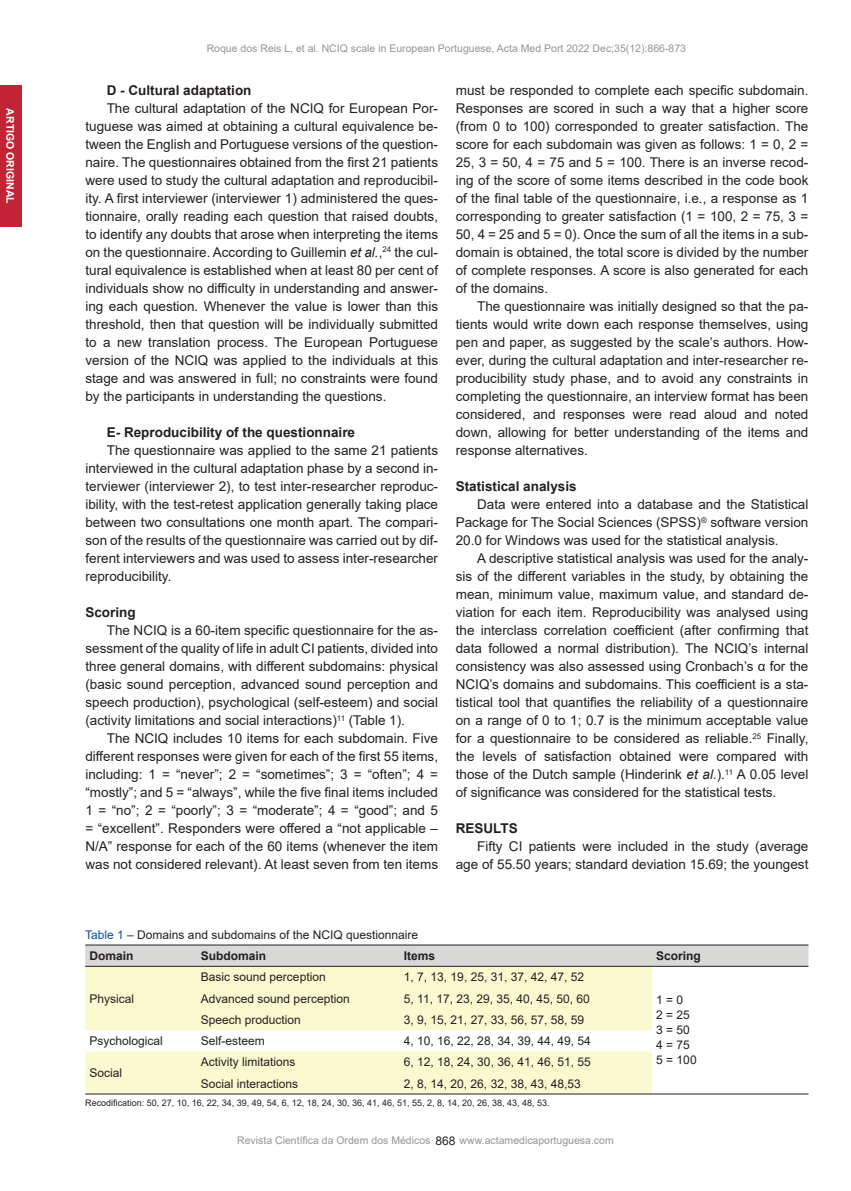
<style>
.page{position:relative;width:851px;height:1191px;background:#fff}
.page>*{position:absolute;margin:0;border:0;box-sizing:border-box;transform-origin:0 0}
.t1{font:13.5px/18px "Arial";color:#231f20;text-align:justify}
.t2{font:700 13.5px "Arial";color:#231f20}
.t3{font:12px/15px "Arial";color:#231f20}
.t4{font:700 12px "Arial";color:#231f20}
.t5{font:10.5px "Arial";color:#939598}
.t6{font:700 10.5px "Arial";color:#fff}
.t7{font:9px "Arial";color:#231f20}
.s1{font-style:italic}
.s2{color:#0d4da1}
.s3{font-weight:700}
</style>
<div class="page">
<div style="left:0;top:85px;width:22px;height:142px;background:#c22436"></div>
<svg style="left:85px;top:945px;width:723px;height:21px;background:#d1d1d0"></svg>
<svg style="left:85px;top:967px;width:567px;height:126px;fill:#fbf9cf"></svg>
<hr style="left:85px;top:944px;width:723px;height:1px;background:#231f20">
<hr style="left:85px;top:966px;width:723px;height:1px;background:#231f20">
<hr style="left:85px;top:1093px;width:723px;height:1px;background:#231f20">
<p class="t6" style="left:18px;top:108px;width:97px;rotate:90deg">ARTIGO ORIGINAL</p>
<p class="t5" style="left:207px;top:41px;width:481px">Roque dos Reis L, et al. NCIQ scale in European Portuguese, Acta Med Port 2022 Dec;35(12):866-873</p>
<p class="t2" style="left:107px;top:81px;width:146px">D - Cultural adaptation</p>
<p class="t1" style="left:85px;top:99px;width:354px;text-indent:21px">The cultural adaptation of the NCIQ for European Por&shy;tuguese was aimed at obtaining a cultural equivalence be&shy;tween the English and Portuguese versions of the question&shy;naire. The questionnaires obtained from the first 21 patients were used to study the cultural adaptation and reproducibil&shy;ity. A first interviewer (interviewer 1) administered the ques&shy;tionnaire, orally reading each question that raised doubts, to identify any doubts that arose when interpreting the items on the questionnaire. According to Guillemin <span class="s1">et al.</span>,<sup>24</sup> the cul&shy;tural equivalence is established when at least 80 per cent of individuals show no difficulty in understanding and answer&shy;ing each question. Whenever the value is lower than this threshold, then that question will be individually submitted to a new translation process. The European Portuguese version of the NCIQ was applied to the individuals at this stage and was answered in full; no constraints were found by the participants in understanding the questions.</p>
<p class="t2" style="left:107px;top:423px;width:250px">E- Reproducibility of the questionnaire</p>
<p class="t1" style="left:85px;top:441px;width:354px;text-indent:21px">The questionnaire was applied to the same 21 patients interviewed in the cultural adaptation phase by a second in&shy;terviewer (interviewer 2), to test inter-researcher reproduc&shy;ibility, with the test-retest application generally taking place between two consultations one month apart. The compari&shy;son of the results of the questionnaire was carried out by dif&shy;ferent interviewers and was used to assess inter-researcher reproducibility.</p>
<p class="t2" style="left:85px;top:603px;width:52px">Scoring</p>
<p class="t1" style="left:85px;top:621px;width:354px;text-indent:21px">The NCIQ is a 60-item specific questionnaire for the as&shy;sessment of the quality of life in adult CI patients, divided into three general domains, with different subdomains: physical (basic sound perception, advanced sound perception and speech production), psychological (self-esteem) and social (activity limitations and social interactions)<sup>11</sup> (Table 1).</p>
<p class="t1" style="left:85px;top:729px;width:354px;text-indent:21px">The NCIQ includes 10 items for each subdomain. Five different responses were given for each of the first 55 items, including: 1 = “never”; 2 = “sometimes”; 3 = “often”; 4 = “mostly”; and 5 = “always”, while the five final items included 1 = “no”; 2 = “poorly”; 3 = “moderate”; 4 = “good”; and 5 = “excellent”. Responders were offered a “not applicable – N/A” response for each of the 60 items (whenever the item was not considered relevant). At least seven from ten items</p>
<p class="t1" style="left:456px;top:81px;width:354px">must be responded to complete each specific subdomain.<br>Responses are scored in such a way that a higher score (from 0 to 100) corresponded to greater satisfaction. The score for each subdomain was given as follows: 1 = 0, 2 = 25, 3 = 50, 4 = 75 and 5 = 100. There is an inverse recod&shy;ing of the score of some items described in the code book of the final table of the questionnaire, i.e., a response as 1 corresponding to greater satisfaction (1 = 100, 2 = 75, 3 = 50, 4 = 25 and 5 = 0). Once the sum of all the items in a sub&shy;domain is obtained, the total score is divided by the number of complete responses. A score is also generated for each of the domains.</p>
<p class="t1" style="left:456px;top:297px;width:354px;text-indent:21px">The questionnaire was initially designed so that the pa&shy;tients would write down each response themselves, using pen and paper, as suggested by the scale’s authors. How&shy;ever, during the cultural adaptation and inter-researcher re&shy;producibility study phase, and to avoid any constraints in completing the questionnaire, an interview format has been considered, and responses were read aloud and noted down, allowing for better understanding of the items and response alternatives.</p>
<p class="t2" style="left:456px;top:477px;width:122px">Statistical analysis</p>
<p class="t1" style="left:456px;top:495px;width:354px;text-indent:21px">Data were entered into a database and the Statistical Package for The Social Sciences (SPSS)<sup>®</sup> software version 20.0 for Windows was used for the statistical analysis.</p>
<p class="t1" style="left:456px;top:549px;width:354px;text-indent:21px">A descriptive statistical analysis was used for the analy&shy;sis of the different variables in the study, by obtaining the mean, minimum value, maximum value, and standard de&shy;viation for each item. Reproducibility was analysed using the interclass correlation coefficient (after confirming that data followed a normal distribution). The NCIQ’s internal consistency was also assessed using Cronbach’s α for the NCIQ’s domains and subdomains. This coefficient is a sta&shy;tistical tool that quantifies the reliability of a questionnaire on a range of 0 to 1; 0.7 is the minimum acceptable value for a questionnaire to be considered as reliable.<sup>25</sup> Finally, the levels of satisfaction obtained were compared with those of the Dutch sample (Hinderink <span class="s1">et al.</span>).<sup>11</sup> A 0.05 level of significance was considered for the statistical tests.</p>
<p class="t2" style="left:456px;top:819px;width:64px">RESULTS</p>
<p class="t1" style="left:456px;top:837px;width:354px;text-align:right">Fifty CI patients were included in the study (average age of 55.50 years; standard deviation 15.69; the youngest</p>
<p class="t3" style="left:89px;top:924px;width:330px;line-height:21px;text-indent:-4px"><span class="s2">Table 1</span> – Domains and subdomains of the NCIQ questionnaire<br><span class="s3">Domain</span></p>
<p class="t4" style="left:201px;top:947px;width:67px">Subdomain</p>
<p class="t4" style="left:404px;top:947px;width:33px">Items</p>
<p class="t4" style="left:656px;top:947px;width:46px">Scoring</p>
<p class="t3" style="left:89px;top:990px;width:46px">Physical</p>
<p class="t3" style="left:201px;top:969px;width:126px">Basic sound perception</p>
<p class="t3" style="left:404px;top:969px;width:182px">1, 7, 13, 19, 25, 31, 37, 42, 47, 52</p>
<p class="t3" style="left:201px;top:990px;width:150px">Advanced sound perception</p>
<p class="t3" style="left:404px;top:990px;width:187px">5, 11, 17, 23, 29, 35, 40, 45, 50, 60</p>
<p class="t3" style="left:201px;top:1012px;width:102px">Speech production</p>
<p class="t3" style="left:404px;top:1012px;width:182px">3, 9, 15, 21, 27, 33, 56, 57, 58, 59</p>
<p class="t3" style="left:89px;top:1033px;width:75px">Psychological</p>
<p class="t3" style="left:201px;top:1033px;width:66px">Self-esteem</p>
<p class="t3" style="left:404px;top:1033px;width:188px">4, 10, 16, 22, 28, 34, 39, 44, 49, 54</p>
<p class="t3" style="left:89px;top:1065px;width:34px">Social</p>
<p class="t3" style="left:201px;top:1054px;width:96px">Activity limitations</p>
<p class="t3" style="left:404px;top:1054px;width:188px">6, 12, 18, 24, 30, 36, 41, 46, 51, 55</p>
<p class="t3" style="left:201px;top:1075px;width:99px">Social interactions</p>
<p class="t3" style="left:404px;top:1075px;width:178px">2, 8, 14, 20, 26, 32, 38, 43, 48,53</p>
<p class="t7" style="left:85px;top:1096px;width:466px">Recodification: 50, 27, 10, 16, 22, 34, 39, 49, 54, 6, 12, 18, 24, 30, 36, 41, 46, 51, 55, 2, 8, 14, 20, 26, 38, 43, 48, 53.</p>
<p class="t3" style="left:435px;top:1132px;width:22px">868</p>
<p class="t5" style="left:237px;top:1133px;width:195px">Revista Científica da Ordem dos Médicos</p>
<p class="t5" style="left:459px;top:1133px;width:156px">www.actamedicaportuguesa.com</p>
<p class="t3" style="left:656px;top:992px;width:42px">1 = 0<br>2 = 25<br>3 = 50<br>4 = 75<br>5 = 100</p>
</div>
